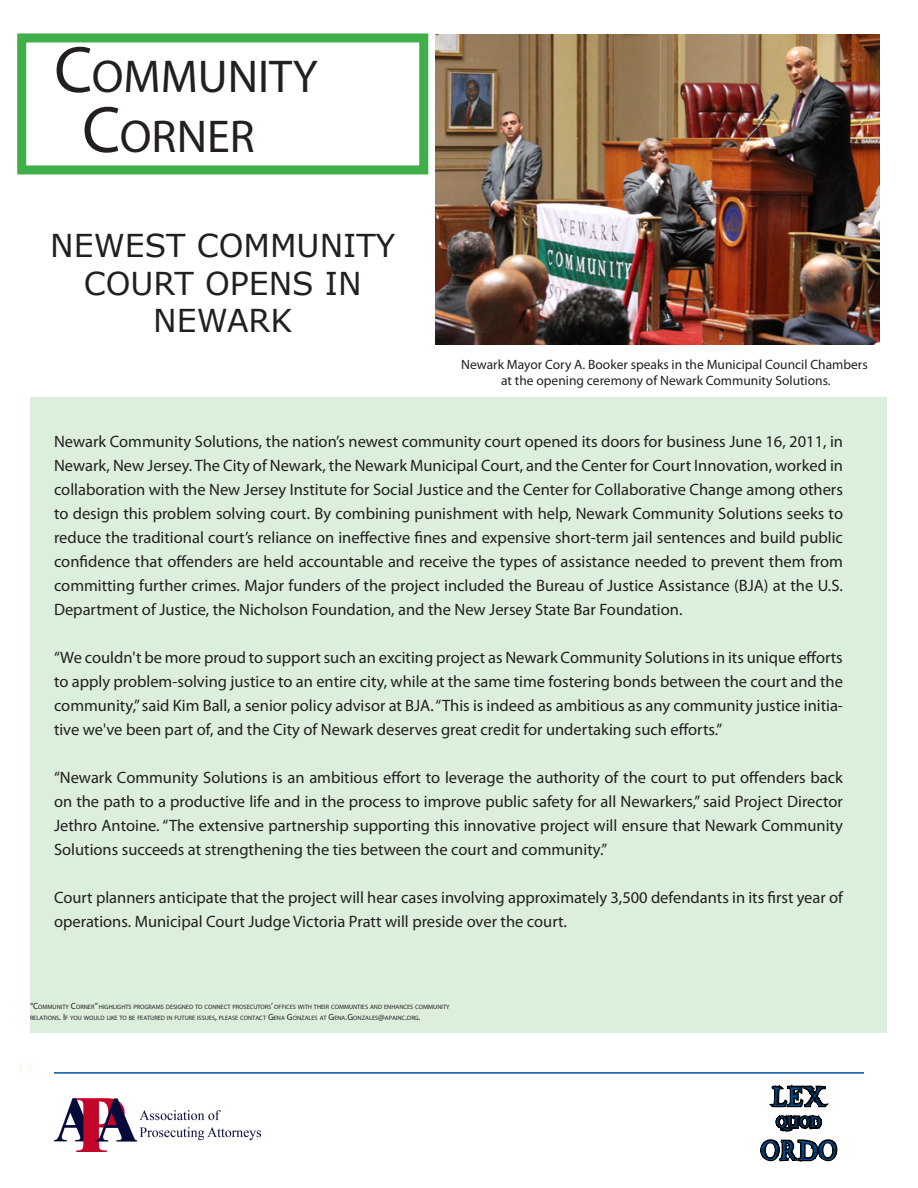
<style>
.page{position:relative;width:918px;height:1188px;background:#fff}
.page>*{position:absolute;margin:0;border:0;box-sizing:border-box;transform-origin:0 0}
.t1{font:46.2px "Myriad Pro";color:#231f20}
.t2{font:31.5px "Verdana";color:#231f20}
.t3{font:27px "SPQR";color:#0155a5}
.t4{font:16.5px/24px "Myriad Pro";color:#231f20;text-align:justify}
.t5{font:15px "SPQR";color:#0155a5}
.t6{font:13.5px "Myriad Pro";color:#231f20}
.t7{font:6.3px "Myriad Pro";color:#231f20}
.s1{font-size:66px}
.s2{font-size:9px}
</style>
<div class="page">
<hr style="left:54px;top:1072px;width:810px;height:2px;background:#0155a5">
<img style="left:54px;top:1099px;width:207px;height:52px">
<svg style="left:758px;top:1072px;width:98px;height:90px"></svg>
<div style="left:30px;top:398px;width:856px;height:636px;background:#dbefdc"></div>
<img style="left:435px;top:35px;width:444px;height:309px">
<div style="left:17px;top:33px;width:411px;height:141px;border:9px solid #40ae49"></div>
<p class="t1" style="left:54px;top:48px;width:265px"><span class="s1">C</span>OMMUNITY</p>
<p class="t1" style="left:82px;top:108px;width:169px"><span class="s1">C</span>ORNER</p>
<p class="t2" style="left:50px;top:226px;width:347px">NEWEST COMMUNITY</p>
<p class="t2" style="left:84px;top:263px;width:280px">COURT OPENS IN</p>
<p class="t2" style="left:153px;top:301px;width:141px">NEWARK</p>
<p class="t6" style="left:461px;top:356px;width:408px">Newark Mayor Cory A. Booker speaks in the Municipal Council Chambers</p>
<p class="t6" style="left:501px;top:372px;width:331px">at the opening ceremony of Newark Community Solutions.</p>
<p class="t4" style="left:54px;top:429px;width:791px">Newark Community Solutions, the nation’s newest community court opened its doors for business June 16, 2011, in Newark, New Jersey. The City of Newark, the Newark Municipal Court, and the Center for Court Innovation, worked in collaboration with the New Jersey Institute for Social Justice and the Center for Collaborative Change among others to design this problem solving court. By combining punishment with help, Newark Community Solutions seeks to reduce the traditional court’s reliance on ineffective fines and expensive short-term jail sentences and build public confidence that offenders are held accountable and receive the types of assistance needed to prevent them from committing further crimes. Major funders of the project included the Bureau of Justice Assistance (BJA) at the U.S.<br>Department of Justice, the Nicholson Foundation, and the New Jersey State Bar Foundation.</p>
<p class="t4" style="left:54px;top:645px;width:791px">“We couldn't be more proud to support such an exciting project as Newark Community Solutions in its unique efforts to apply problem-solving justice to an entire city, while at the same time fostering bonds between the court and the community,” said Kim Ball, a senior policy advisor at BJA. “This is indeed as ambitious as any community justice initia&shy;tive we've been part of, and the City of Newark deserves great credit for undertaking such efforts.”</p>
<p class="t4" style="left:54px;top:765px;width:790px">“Newark Community Solutions is an ambitious effort to leverage the authority of the court to put offenders back on the path to a productive life and in the process to improve public safety for all Newarkers,” said Project Director Jethro Antoine. “The extensive partnership supporting this innovative project will ensure that Newark Community Solutions succeeds at strengthening the ties between the court and community.”</p>
<p class="t4" style="left:54px;top:885px;width:791px">Court planners anticipate that the project will hear cases involving approximately 3,500 defendants in its first year of operations. Municipal Court Judge Victoria Pratt will preside over the court.</p>
<p class="t7" style="left:30px;top:1003px;width:421px"><span class="s2">“</span><span class="s2">C</span>OMMUNITY <span class="s2">C</span>ORNER<span class="s2">”</span> HIGHLIGHTS PROGRAMS DESIGNED TO CONNECT PROSECUTORS<span class="s2">’</span> OFFICES WITH THEIR COMMUNTIES AND ENHANCES COMMUNITY</p>
<p class="t7" style="left:30px;top:1014px;width:392px">RELATIONS<span class="s2">. I</span> F YOU WOULD LIKE TO BE FEATURED IN FUTURE ISSUES<span class="s2">,</span> PLEASE CONTACT <span class="s2">G</span>ENA <span class="s2">G</span>ONZALES AT <span class="s2">G</span>ENA<span class="s2">.G</span>ONZALES<span class="s2">@</span>APAINC<span class="s2">.</span>ORG<span class="s2">.</span></p>
<h3 class="t3" style="left:771px;top:1081px;width:56px">LEX</h3>
<p class="t5" style="left:776px;top:1114px;width:46px">QUOD</p>
<h3 class="t3" style="left:761px;top:1135px;width:78px">ORDO</h3>
</div>
